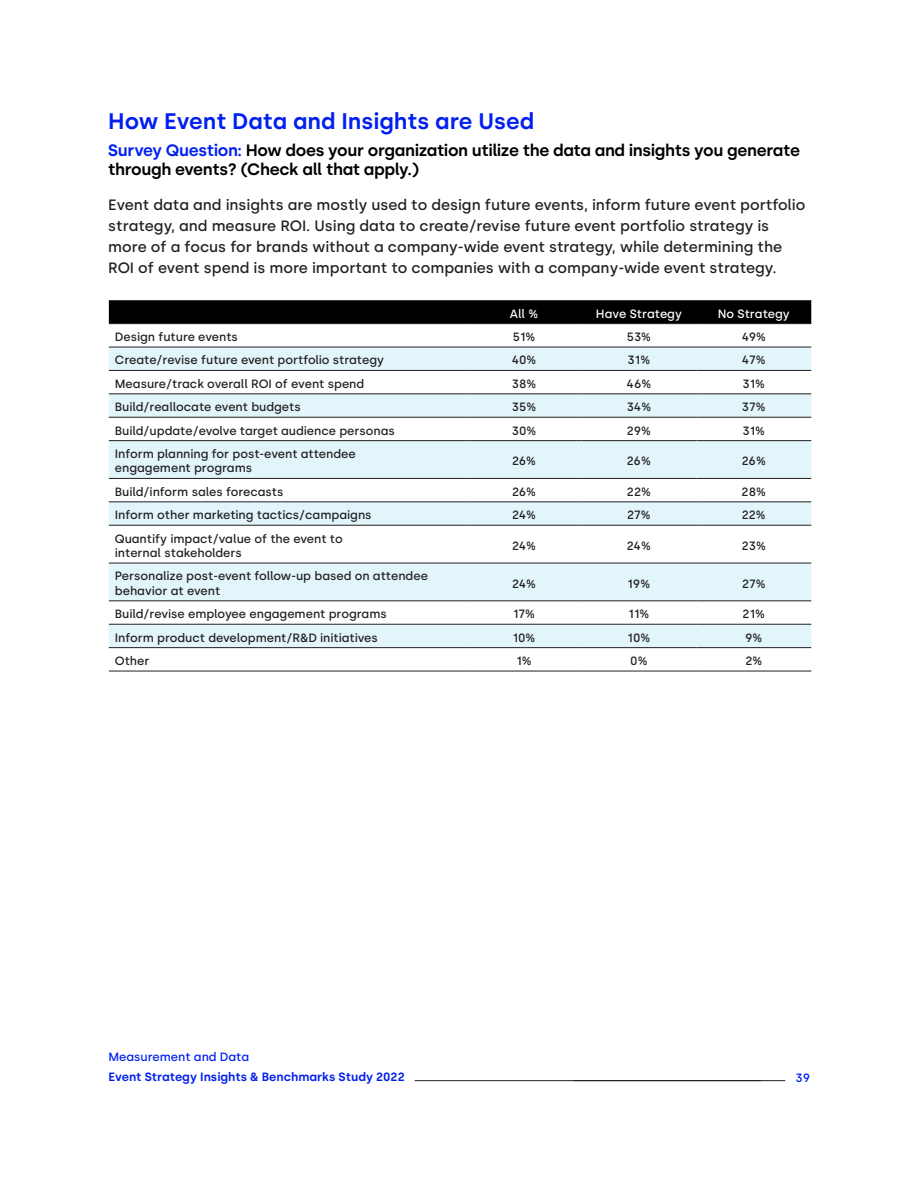
<style>
.page{position:relative;width:918px;height:1188px;background:#fff}
.page>*{position:absolute;margin:0;border:0;box-sizing:border-box;transform-origin:0 0}
.t1{font:600 22.5px "Silka";color:#001ff0}
.t2{font:600 16.5px/19.5px "Silka";letter-spacing:-.02em;color:#000}
.t3{font:500 15px/21px "Silka";color:#231f20}
.t4{font:500 12px/14.4px "Silka";color:#231f20}
.t5{font:600 12px "Silka";color:#001ff0}
.t6{font:500 12px "Silka";color:#fff}
.t7{font:500 12px "Silka";color:#001ff0}
.s1{color:#001ff0}
</style>
<div class="page">
<hr style="left:415px;top:1080px;width:370px;height:1px;background:#231f20">
<div style="left:109px;top:300px;width:702px;height:23px;background:#000"></div>
<svg style="left:109px;top:348px;width:702px;height:299px;fill:#e1f5fa"></svg>
<hr style="left:109px;top:323px;width:358px;height:1px;background:#231f20">
<hr style="left:467px;top:323px;width:115px;height:1px;background:#231f20">
<hr style="left:582px;top:323px;width:114px;height:1px;background:#231f20">
<hr style="left:696px;top:323px;width:115px;height:1px;background:#231f20">
<hr style="left:109px;top:347px;width:358px;height:1px;background:#231f20">
<hr style="left:467px;top:347px;width:115px;height:1px;background:#231f20">
<hr style="left:582px;top:347px;width:114px;height:1px;background:#231f20">
<hr style="left:696px;top:347px;width:115px;height:1px;background:#231f20">
<hr style="left:109px;top:370px;width:358px;height:1px;background:#231f20">
<hr style="left:467px;top:370px;width:115px;height:1px;background:#231f20">
<hr style="left:582px;top:370px;width:114px;height:1px;background:#231f20">
<hr style="left:696px;top:370px;width:115px;height:1px;background:#231f20">
<hr style="left:109px;top:393px;width:358px;height:1px;background:#231f20">
<hr style="left:467px;top:393px;width:115px;height:1px;background:#231f20">
<hr style="left:582px;top:393px;width:114px;height:1px;background:#231f20">
<hr style="left:696px;top:393px;width:115px;height:1px;background:#231f20">
<hr style="left:109px;top:417px;width:358px;height:1px;background:#231f20">
<hr style="left:467px;top:417px;width:115px;height:1px;background:#231f20">
<hr style="left:582px;top:417px;width:114px;height:1px;background:#231f20">
<hr style="left:696px;top:417px;width:115px;height:1px;background:#231f20">
<hr style="left:109px;top:440px;width:358px;height:1px;background:#231f20">
<hr style="left:467px;top:440px;width:115px;height:1px;background:#231f20">
<hr style="left:582px;top:440px;width:114px;height:1px;background:#231f20">
<hr style="left:696px;top:440px;width:115px;height:1px;background:#231f20">
<hr style="left:109px;top:478px;width:358px;height:1px;background:#231f20">
<hr style="left:467px;top:478px;width:115px;height:1px;background:#231f20">
<hr style="left:582px;top:478px;width:114px;height:1px;background:#231f20">
<hr style="left:696px;top:478px;width:115px;height:1px;background:#231f20">
<hr style="left:109px;top:501px;width:358px;height:1px;background:#231f20">
<hr style="left:467px;top:501px;width:115px;height:1px;background:#231f20">
<hr style="left:582px;top:501px;width:114px;height:1px;background:#231f20">
<hr style="left:696px;top:501px;width:115px;height:1px;background:#231f20">
<hr style="left:109px;top:525px;width:358px;height:1px;background:#231f20">
<hr style="left:467px;top:525px;width:115px;height:1px;background:#231f20">
<hr style="left:582px;top:525px;width:114px;height:1px;background:#231f20">
<hr style="left:696px;top:525px;width:115px;height:1px;background:#231f20">
<hr style="left:109px;top:563px;width:358px;height:1px;background:#231f20">
<hr style="left:467px;top:563px;width:115px;height:1px;background:#231f20">
<hr style="left:582px;top:563px;width:114px;height:1px;background:#231f20">
<hr style="left:696px;top:563px;width:115px;height:1px;background:#231f20">
<hr style="left:109px;top:600px;width:358px;height:1px;background:#231f20">
<hr style="left:467px;top:600px;width:115px;height:1px;background:#231f20">
<hr style="left:582px;top:600px;width:114px;height:1px;background:#231f20">
<hr style="left:696px;top:600px;width:115px;height:1px;background:#231f20">
<hr style="left:109px;top:624px;width:358px;height:1px;background:#231f20">
<hr style="left:467px;top:624px;width:115px;height:1px;background:#231f20">
<hr style="left:582px;top:624px;width:114px;height:1px;background:#231f20">
<hr style="left:696px;top:624px;width:115px;height:1px;background:#231f20">
<hr style="left:109px;top:647px;width:358px;height:1px;background:#231f20">
<hr style="left:467px;top:647px;width:115px;height:1px;background:#231f20">
<hr style="left:582px;top:647px;width:114px;height:1px;background:#231f20">
<hr style="left:696px;top:647px;width:115px;height:1px;background:#231f20">
<hr style="left:109px;top:671px;width:358px;height:1px;background:#231f20">
<hr style="left:467px;top:671px;width:115px;height:1px;background:#231f20">
<hr style="left:582px;top:671px;width:114px;height:1px;background:#231f20">
<hr style="left:696px;top:671px;width:115px;height:1px;background:#231f20">
<h1 class="t1" style="left:108px;top:108px;width:427px">How Event Data and Insights are Used</h1>
<h2 class="t2" style="left:108px;top:140px;width:693px"><span class="s1">Survey Question:</span> How does your organization utilize the data and insights you generate through events? (Check all that apply.)</h2>
<p class="t3" style="left:108px;top:194px;width:699px">Event data and insights are mostly used to design future events, inform future event portfolio strategy, and measure ROI. Using data to create/revise future event portfolio strategy is more of a focus for brands without a company-wide event strategy, while determining the ROI of event spend is more important to companies with a company-wide event strategy.</p>
<p class="t6" style="left:510px;top:306px;width:30px">All %</p>
<p class="t6" style="left:596px;top:306px;width:88px">Have Strategy</p>
<p class="t6" style="left:718px;top:306px;width:74px">No Strategy</p>
<p class="t4" style="left:115px;top:330px;width:125px">Design future events</p>
<p class="t4" style="left:513px;top:330px;width:24px">51%</p>
<p class="t4" style="left:627px;top:330px;width:26px">53%</p>
<p class="t4" style="left:742px;top:330px;width:26px">49%</p>
<p class="t4" style="left:115px;top:353px;width:271px">Create/revise future event portfolio strategy</p>
<p class="t4" style="left:512px;top:353px;width:26px">40%</p>
<p class="t4" style="left:628px;top:353px;width:24px">31%</p>
<p class="t4" style="left:742px;top:353px;width:25px">47%</p>
<p class="t4" style="left:115px;top:376px;width:251px">Measure/track overall ROI of event spend</p>
<p class="t4" style="left:512px;top:376px;width:26px">38%</p>
<p class="t4" style="left:627px;top:376px;width:26px">46%</p>
<p class="t4" style="left:743px;top:376px;width:24px">31%</p>
<p class="t4" style="left:115px;top:400px;width:187px">Build/reallocate event budgets</p>
<p class="t4" style="left:512px;top:400px;width:26px">35%</p>
<p class="t4" style="left:627px;top:400px;width:26px">34%</p>
<p class="t4" style="left:742px;top:400px;width:25px">37%</p>
<p class="t4" style="left:115px;top:423px;width:282px">Build/update/evolve target audience personas</p>
<p class="t4" style="left:512px;top:423px;width:26px">30%</p>
<p class="t4" style="left:627px;top:423px;width:26px">29%</p>
<p class="t4" style="left:743px;top:423px;width:24px">31%</p>
<p class="t4" style="left:115px;top:447px;width:242px">Inform planning for post-event attendee engagement programs</p>
<p class="t4" style="left:512px;top:454px;width:26px">26%</p>
<p class="t4" style="left:627px;top:454px;width:26px">26%</p>
<p class="t4" style="left:742px;top:454px;width:26px">26%</p>
<p class="t4" style="left:115px;top:484px;width:170px">Build/inform sales forecasts</p>
<p class="t4" style="left:512px;top:484px;width:26px">26%</p>
<p class="t4" style="left:627px;top:484px;width:25px">22%</p>
<p class="t4" style="left:742px;top:484px;width:26px">28%</p>
<p class="t4" style="left:115px;top:508px;width:258px">Inform other marketing tactics/campaigns</p>
<p class="t4" style="left:512px;top:508px;width:25px">24%</p>
<p class="t4" style="left:627px;top:508px;width:25px">27%</p>
<p class="t4" style="left:742px;top:508px;width:25px">22%</p>
<p class="t4" style="left:115px;top:531px;width:230px">Quantify impact/value of the event to internal stakeholders</p>
<p class="t4" style="left:512px;top:538px;width:25px">24%</p>
<p class="t4" style="left:627px;top:538px;width:25px">24%</p>
<p class="t4" style="left:742px;top:538px;width:26px">23%</p>
<p class="t4" style="left:115px;top:569px;width:315px">Personalize post-event follow-up based on attendee behavior at event</p>
<p class="t4" style="left:512px;top:576px;width:25px">24%</p>
<p class="t4" style="left:628px;top:576px;width:24px">19%</p>
<p class="t4" style="left:742px;top:576px;width:25px">27%</p>
<p class="t4" style="left:115px;top:607px;width:274px">Build/revise employee engagement programs</p>
<p class="t4" style="left:513px;top:607px;width:23px">17%</p>
<p class="t4" style="left:629px;top:607px;width:22px">11%</p>
<p class="t4" style="left:743px;top:607px;width:24px">21%</p>
<p class="t4" style="left:115px;top:630px;width:265px">Inform product development/R&amp;D initiatives</p>
<p class="t4" style="left:513px;top:630px;width:24px">10%</p>
<p class="t4" style="left:628px;top:630px;width:24px">10%</p>
<p class="t4" style="left:745px;top:630px;width:19px">9%</p>
<p class="t4" style="left:115px;top:654px;width:36px">Other</p>
<p class="t4" style="left:516px;top:654px;width:17px">1%</p>
<p class="t4" style="left:630px;top:654px;width:19px">0%</p>
<p class="t4" style="left:745px;top:654px;width:18px">2%</p>
<p class="t7" style="left:108px;top:1050px;width:142px">Measurement and Data</p>
<p class="t5" style="left:108px;top:1070px;width:298px">Event Strategy Insights &amp; Benchmarks Study 2022</p>
<p class="t7" style="left:796px;top:1070px;width:16px">39</p>
</div>
